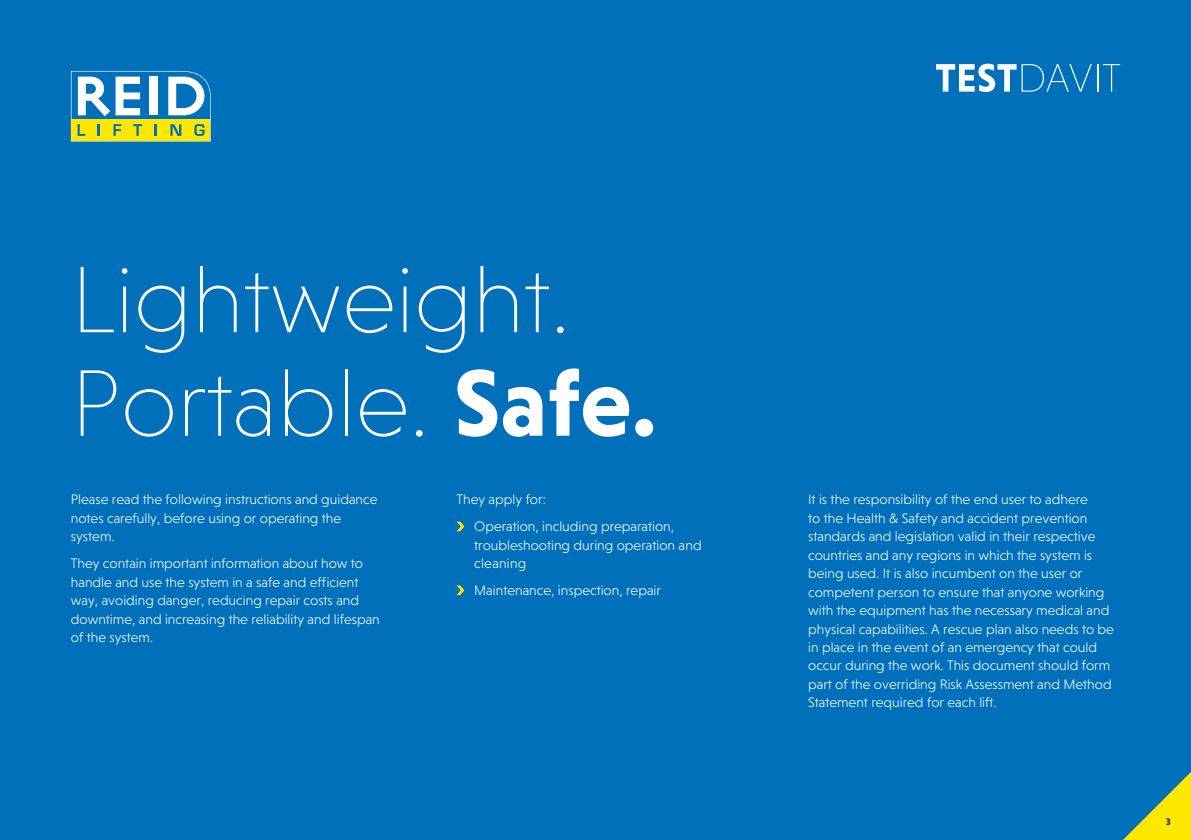
<style>
.page{position:relative;width:1191px;height:840px;background:#fff}
.page>*{position:absolute;margin:0;border:0;box-sizing:border-box;transform-origin:0 0}
.t1{font:200 96px/103.4px "Niveau Grotesk";color:#fff}
.t2{font:300 14px/18.4px "Niveau Grotesk";color:#fff}
.t3{font:700 10px "Niveau Grotesk";color:#25316a}
.s1{font-weight:700}
</style>
<div class="page">
<div style="left:0;top:0;width:1191px;height:839px;background:#0070ba"></div>
<svg style="left:71px;top:71px;width:140px;height:70px"></svg>
<svg style="left:456px;top:521px;width:8px;height:10px"></svg>
<svg style="left:456px;top:585px;width:8px;height:9px"></svg>
<svg style="left:1106px;top:754px;width:85px;height:85px;background:#4f9580"></svg>
<svg style="left:936px;top:64px;width:155px;height:28px"></svg>
<svg style="left:1097px;top:64px;width:23px;height:28px"></svg>
<h1 class="t1" style="left:71px;top:247px;width:587px">Lightweight.<br>Portable. <span class="s1">Safe.</span></h1>
<p class="t2" style="left:71px;top:490px;width:308px">Please read the following instructions and guidance notes carefully, before using or operating the system.</p>
<p class="t2" style="left:71px;top:554px;width:310px">They contain important information about how to handle and use the system in a safe and efficient way, avoiding danger, reducing repair costs and downtime, and increasing the reliability and lifespan of the system.</p>
<p class="t2" style="left:474px;top:485px;width:201px;line-height:27px;text-indent:-18px">They apply for:<br>Operation, including preparation,</p>
<p class="t2" style="left:474px;top:535px;width:229px">troubleshooting during operation and cleaning</p>
<p class="t2" style="left:474px;top:580px;width:188px">Maintenance, inspection, repair</p>
<p class="t2" style="left:808px;top:490px;width:307px">It is the responsibility of the end user to adhere<br>to the Health &amp; Safety and accident prevention standards and legislation valid in their respective countries and any regions in which the system is being used. It is also incumbent on the user or competent person to ensure that anyone working with the equipment has the necessary medical and physical capabilities. A rescue plan also needs to be in place in the event of an emergency that could occur during the work. This document should form part of the overriding Risk Assessment and Method Statement required for each lift.</p>
<p class="t3" style="left:1166px;top:815px;width:6px">3</p>
</div>
